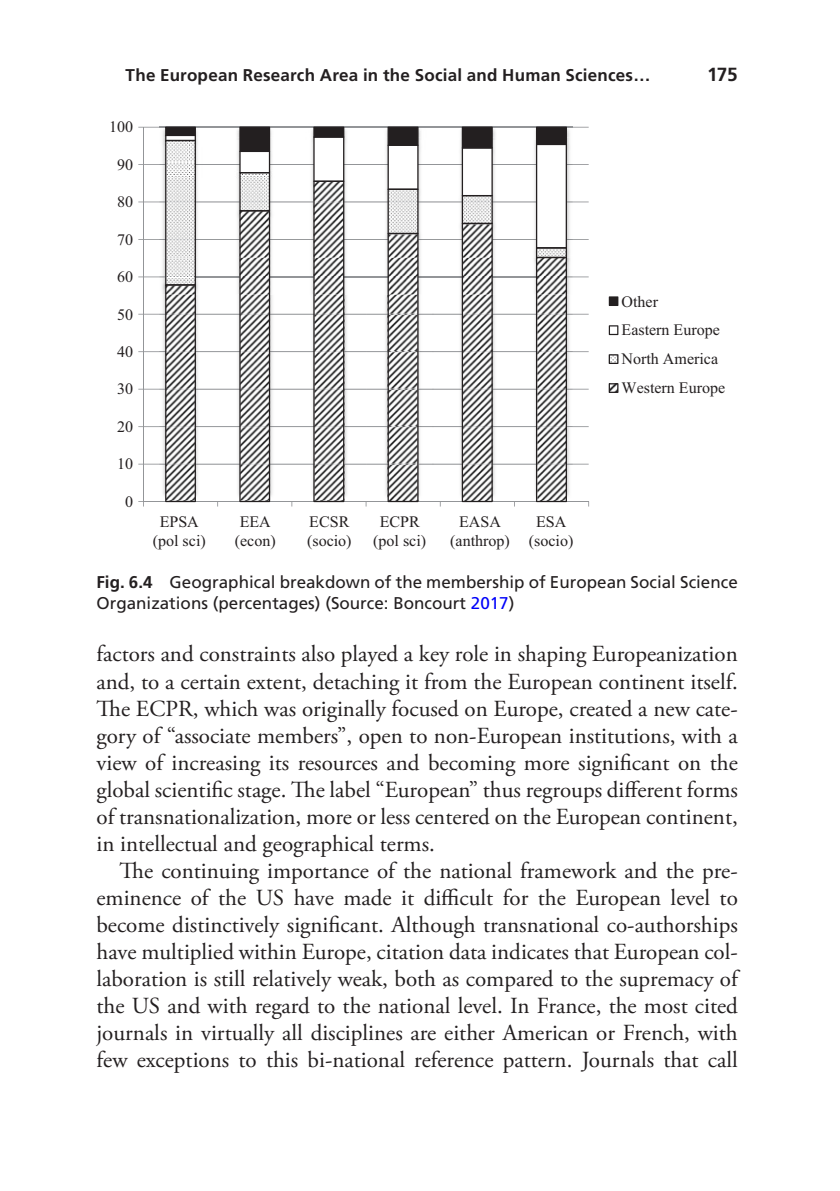
<style>
.page{position:relative;width:840px;height:1191px;background:#fff}
.page>*{position:absolute;margin:0;border:0;box-sizing:border-box;transform-origin:0 0}
.t1{font:23px/27px "Xrpgxn A Garamond Pro";color:#231f20;text-align:justify}
.t2{font:700 19px "Kqdkjy Frutiger LT Pro";color:#231f20}
.t3{font:17px/21px "Wcyklr Frutiger LT Pro";color:#231f20}
.t4{font:700 17px "Kqdkjy Frutiger LT Pro";letter-spacing:.01em;color:#231f20}
.t5{font:16px/19.2px "Pycnfx Times New Roman";color:#231f20;text-align:center}
.s1{font-family:"Kqdkjy Frutiger LT Pro";font-weight:700}
.s2{color:#0000fa}
</style>
<div class="page">
<hr style="left:143px;top:464px;width:445px;height:1px;background:#939598">
<hr style="left:143px;top:426px;width:445px;height:1px;background:#939598">
<hr style="left:143px;top:389px;width:445px;height:1px;background:#939598">
<hr style="left:143px;top:351px;width:445px;height:1px;background:#939598">
<hr style="left:143px;top:314px;width:445px;height:1px;background:#939598">
<hr style="left:143px;top:276px;width:445px;height:1px;background:#939598">
<hr style="left:143px;top:239px;width:445px;height:1px;background:#939598">
<hr style="left:143px;top:201px;width:445px;height:1px;background:#939598">
<hr style="left:143px;top:164px;width:445px;height:1px;background:#939598">
<hr style="left:143px;top:127px;width:445px;height:1px;background:#939598">
<img style="left:159px;top:294px;width:6px;height:203px">
<img style="left:566px;top:294px;width:6px;height:206px">
<img style="left:159px;top:314px;width:413px;height:150px">
<img style="left:159px;top:276px;width:413px;height:1px">
<img style="left:159px;top:178px;width:413px;height:80px">
<img style="left:159px;top:126px;width:413px;height:6px">
<img style="left:159px;top:127px;width:413px;height:1px">
<hr style="left:143px;top:127px;width:1px;height:374px;background:#939598">
<hr style="left:143px;top:501px;width:445px;height:1px;background:#939598">
<svg style="left:608px;top:296px;width:10px;height:10px"></svg>
<svg style="left:608px;top:325px;width:10px;height:10px"></svg>
<svg style="left:165px;top:285px;width:401px;height:217px"></svg>
<svg style="left:165px;top:248px;width:401px;height:37px"></svg>
<svg style="left:165px;top:152px;width:401px;height:96px"></svg>
<svg style="left:165px;top:127px;width:401px;height:25px"></svg>
<svg style="left:608px;top:354px;width:10px;height:10px"></svg>
<svg style="left:608px;top:383px;width:10px;height:10px"></svg>
<p class="t4" style="left:126px;top:65px;width:526px">The European Research Area in the Social and Human Sciences…</p>
<p class="t5" style="left:109px;top:117px;width:26px">100</p>
<p class="t5" style="left:117px;top:155px;width:17px">90</p>
<p class="t5" style="left:117px;top:192px;width:17px">80</p>
<p class="t5" style="left:117px;top:229px;width:17px">70</p>
<p class="t5" style="left:117px;top:267px;width:17px">60</p>
<p class="t2" style="left:706px;top:64px;width:32px">175</p>
<p class="t5" style="left:117px;top:304px;width:17px">50</p>
<p class="t5" style="left:117px;top:342px;width:17px">40</p>
<p class="t5" style="left:117px;top:379px;width:17px">30</p>
<p class="t5" style="left:117px;top:417px;width:17px">20</p>
<p class="t5" style="left:117px;top:454px;width:17px">10</p>
<p class="t5" style="left:125px;top:491px;width:9px">0</p>
<p class="t5" style="left:153px;top:512px;width:54px">EPSA (pol sci)</p>
<p class="t5" style="left:235px;top:512px;width:42px">EEA (econ)</p>
<p class="t5" style="left:307px;top:512px;width:46px;text-align:left">ECSR (socio)</p>
<p class="t5" style="left:373px;top:512px;width:54px">ECPR (pol sci)</p>
<p class="t5" style="left:450px;top:512px;width:61px">EASA (anthrop)</p>
<p class="t5" style="left:528px;top:512px;width:46px">ESA (socio)</p>
<p class="t5" style="left:621px;top:286px;width:105px;line-height:29px;text-align:left">Other<br>Eastern Europe<br>North America<br>Western Europe</p>
<p class="t3" style="left:96px;top:571px;width:642px"><span class="s1">Fig. 6.4</span> Geographical breakdown of the membership of European Social Science<br>Organizations (percentages) (Source: Boncourt <span class="s2">2017</span>)</p>
<p class="t1" style="left:96px;top:641px;width:642px">factors and constraints also played a key role in shaping Europeanization and, to a certain extent, detaching it from the European continent itself.<br>The ECPR, which was originally focused on Europe, created a new cate&shy;gory of “associate members”, open to non-European institutions, with a view of increasing its resources and becoming more significant on the global scientific stage. The label “European” thus regroups different forms of transnationalization, more or less centered on the European continent, in intellectual and geographical terms.</p>
<p class="t1" style="left:96px;top:857px;width:642px;text-indent:23px">The continuing importance of the national framework and the pre&shy;eminence of the US have made it difficult for the European level to become distinctively significant. Although transnational co-authorships have multiplied within Europe, citation data indicates that European col&shy;laboration is still relatively weak, both as compared to the supremacy of the US and with regard to the national level. In France, the most cited journals in virtually all disciplines are either American or French, with few exceptions to this bi-national reference pattern. Journals that call</p>
</div>
